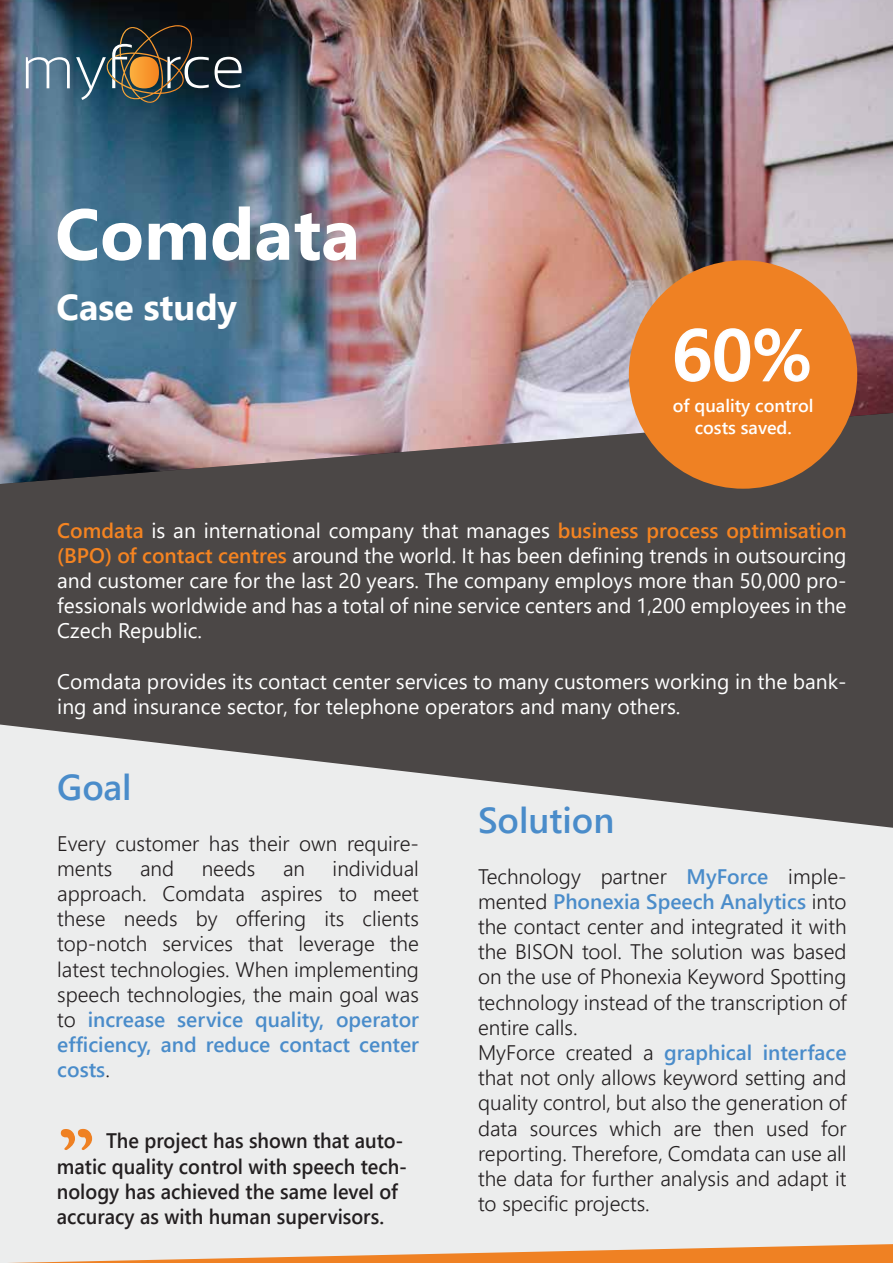
<style>
.page{position:relative;width:893px;height:1263px;background:#fff}
.page>*{position:absolute;margin:0;border:0;box-sizing:border-box;transform-origin:0 0}
.t1{font:700 90px "Californian FB";color:#ef8123}
.t2{font:700 72px "Segoe UI";color:#fff}
.t3{font:600 72px "Segoe UI";color:#fff}
.t4{font:600 36px "Segoe UI";color:#4a8cca}
.t5{font:700 36px "Segoe UI";color:#fff}
.t6{font:300 21px/25.2px "Segoe UI";color:#231f20}
.t7{font:21px/25.2px "Segoe UI";color:#fff;text-align:justify}
.t8{font:600 21px/25.2px "Segoe UI";color:#231f20;scale:.95 1}
.t9{font:600 18px/21.6px "Segoe UI";color:#fff;text-align:center}
.s1{font-weight:600;color:#f58421}
.s2{font-weight:600;color:#4a8cca}
</style>
<div class="page">
<div style="left:0;top:296px;width:893px;height:737px;background:#4b4746"></div>
<img style="left:0;top:0;width:893px;height:484px">
<svg style="left:0;top:724px;width:893px;height:520px;background:#dbdcdc"></svg>
<svg style="left:26px;top:57px;width:44px;height:31px"></svg>
<svg style="left:215px;top:57px;width:27px;height:31px"></svg>
<svg style="left:76px;top:25px;width:133px;height:78px;background:#3f4744"></svg>
<svg style="left:0;top:1244px;width:893px;height:19px;background:#edb789"></svg>
<div style="left:629px;top:260px;width:228px;height:229px;background:#ef8123;border-radius:50%"></div>
<svg style="left:674px;top:328px;width:136px;height:54px"></svg>
<h2 class="t2" style="left:55px;top:166px;width:306px">Comdata</h2>
<h3 class="t5" style="left:57px;top:273px;width:182px">Case study</h3>
<h2 class="t3" style="left:672px;top:287px;width:142px">60%</h2>
<p class="t9" style="left:673px;top:393px;width:142px">of quality control costs saved.</p>
<p class="t7" style="left:57px;top:516px;width:791px"><span class="s1">Comdata</span> is an international company that manages <span class="s1">business process optimisation (BPO) of contact centres</span> around the world. It has been defining trends in outsourcing and customer care for the last 20 years. The company employs more than 50,000 pro&shy;fessionals worldwide and has a total of nine service centers and 1,200 employees in the Czech Republic.</p>
<p class="t7" style="left:57px;top:667px;width:791px">Comdata provides its contact center services to many customers working in the bank&shy;ing and insurance sector, for telephone operators and many others.</p>
<h3 class="t4" style="left:57px;top:753px;width:76px">Goal</h3>
<p class="t6" style="left:57px;top:828px;width:363px">Every customer has their own require&shy;ments</p>
<p class="t6" style="left:57px;top:854px;width:363px;text-align:justify;text-indent:275px">individual approach. Comdata aspires to meet these needs by offering its clients top-notch services that leverage the latest technologies. When implementing speech technologies, the main goal was to <span class="s2">increase service quality, operator efficiency, and reduce contact center costs</span>.</p>
<p class="t6" style="left:140px;top:854px;width:36px">and</p>
<p class="t6" style="left:202px;top:854px;width:55px">needs</p>
<p class="t6" style="left:283px;top:854px;width:24px">an</p>
<h1 class="t1" style="left:57px;top:1106px;width:40px">”</h1>
<p class="t8" style="left:57px;top:1127px;width:370px;text-indent:49px">The project has shown that auto&shy;matic quality control with speech tech&shy;nology has achieved the same level of accuracy as with human supervisors.</p>
<h3 class="t4" style="left:478px;top:786px;width:138px">Solution</h3>
<p class="t6" style="left:478px;top:861px;width:370px">Technology partner <span class="s2">MyForce</span> imple&shy;mented <span class="s2">Phonexia Speech Analytics</span> into the contact center and integrated it with the BISON tool. The solution was based on the use of Phonexia Keyword Spotting technology instead of the transcription of entire calls.<br>MyForce created a <span class="s2">graphical interface </span>that not only allows keyword setting and quality control, but also the generation of data sources which are then used for reporting. Therefore, Comdata can use all the data for further analysis and adapt it to specific projects.</p>
</div>
